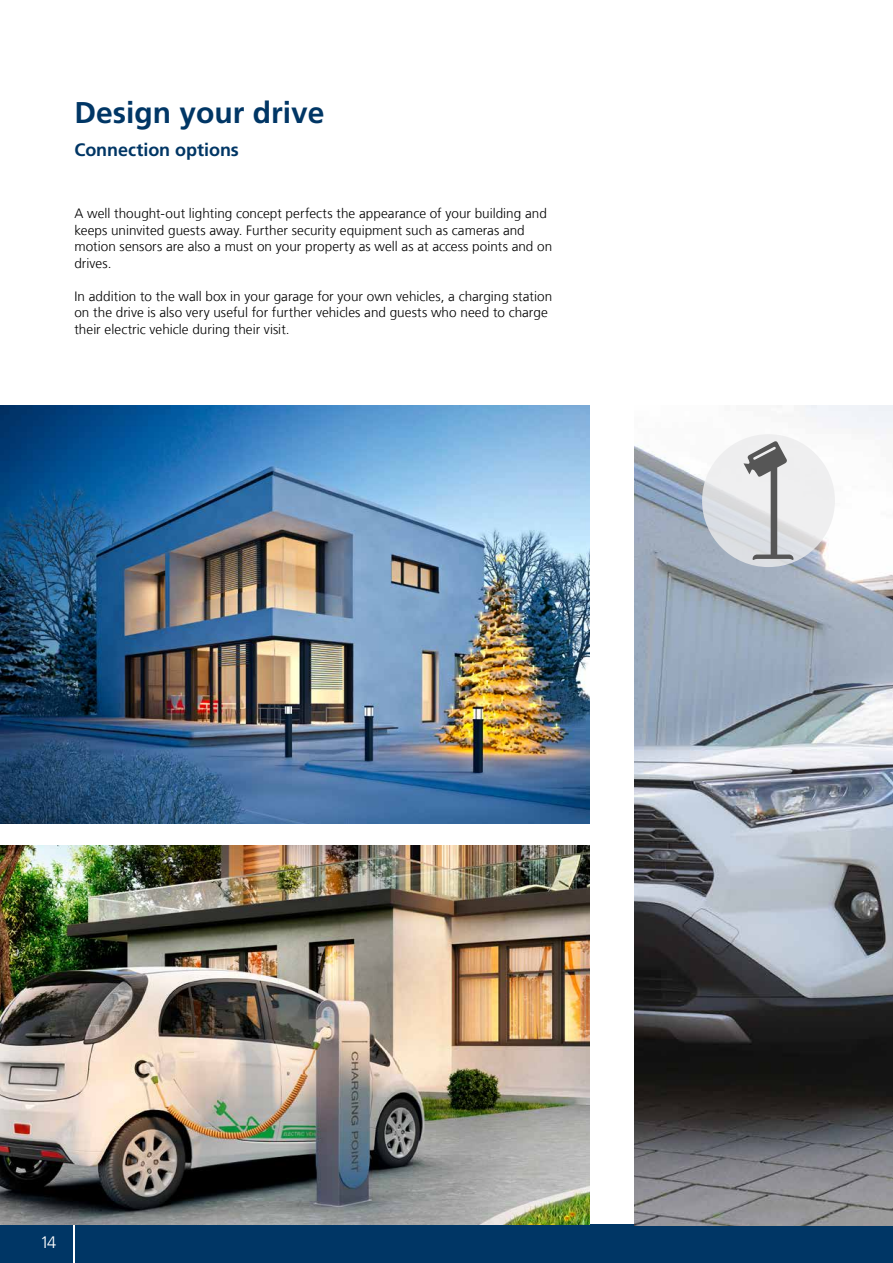
<style>
.page{position:relative;width:893px;height:1263px;background:#fff}
.page>*{position:absolute;margin:0;border:0;box-sizing:border-box;transform-origin:0 0}
.t1{font:700 30px "Frutigerfor Hauff";color:#003665}
.t2{font:700 18px "Frutigerfor Hauff";letter-spacing:-.005em;color:#003665}
.t3{font:300 16.5px "Frutigerfor Hauff";color:#fff}
.t4{font:300 13.5px/16.5px "Frutigerfor Hauff";letter-spacing:.005em;color:#000}
</style>
<div class="page">
<div style="left:0;top:1225px;width:893px;height:38px;background:#003665"></div>
<hr style="left:73px;top:1213px;width:1px;height:50px;background:#fff">
<img style="left:0;top:845px;width:589px;height:380px">
<img style="left:635px;top:405px;width:258px;height:820px">
<img style="left:0;top:405px;width:589px;height:418px">
<svg style="left:702px;top:434px;width:133px;height:133px;fill:#eeeeef"></svg>
<svg style="left:743px;top:441px;width:50px;height:120px"></svg>
<h1 class="t1" style="left:74px;top:94px;width:252px">Design your drive</h1>
<h2 class="t2" style="left:74px;top:138px;width:166px">Connection options</h2>
<p class="t4" style="left:74px;top:205px;width:479px">A well thought-out lighting concept perfects the appearance of your building and keeps uninvited guests away. Further security equipment such as cameras and motion sensors are also a must on your property as well as at access points and on drives.</p>
<p class="t4" style="left:74px;top:288px;width:479px">In addition to the wall box in your garage for your own vehicles, a charging station on the drive is also very useful for further vehicles and guests who need to charge their electric vehicle during their visit.</p>
<p class="t3" style="left:40px;top:1232px;width:18px">14</p>
</div>
